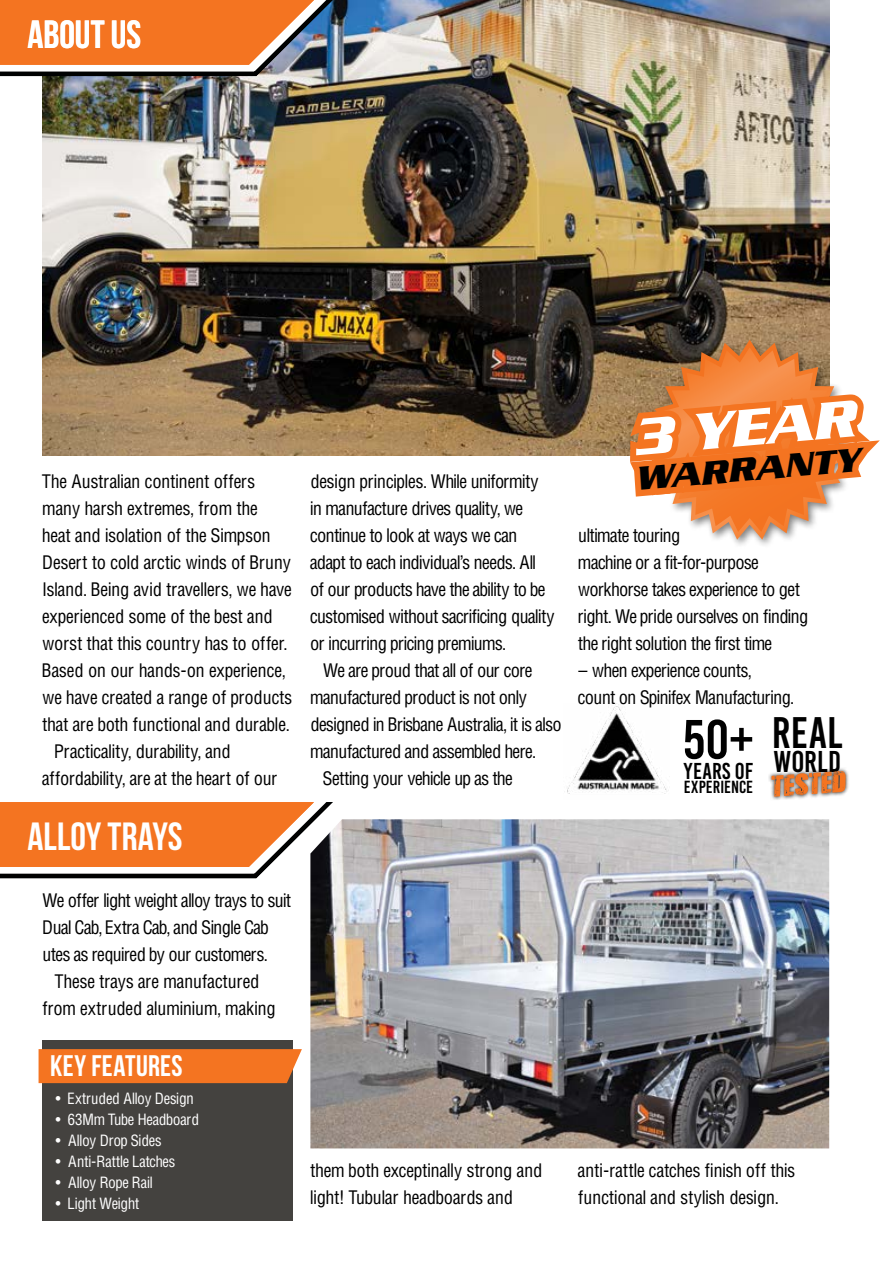
<style>
.page{position:relative;width:893px;height:1263px;background:#fff}
.page>*{position:absolute;margin:0;border:0;box-sizing:border-box;transform-origin:0 0}
.t1{font:55.35px "Bebas Kai";color:#000}
.t2{font:italic 700 54px "Serpentine D";color:#fff}
.t3{font:44.1px "Bebas Kai";color:#000}
.t4{font:39.3px "Bebas Neue";color:#fff}
.t5{font:italic 700 34.05px "Serpentine D";color:#000}
.t6{font:30.15px "Bebas Kai";letter-spacing:.005em;color:#000}
.t7{font:29.7px "Bebas Neue";letter-spacing:.01em;color:#fff}
.t8{font:22.95px "Bebas Kai";letter-spacing:.01em;color:#000}
.t9{font:500 18px/27px "Context Cond S Si";letter-spacing:.01em;color:#000}
.t10{font:500 18px/27px "Context Cond S Si";letter-spacing:.03em;color:#000}
.t11{font:500 18px "Context Cond S Si";letter-spacing:-.01em;color:#000}
.t12{font:500 18px "Context Cond S Si";letter-spacing:.035em;color:#000}
.t13{font:17.55px "Bebas Kai";color:#000}
.t14{font:500 15px "Context Cond S Si";letter-spacing:.025em;color:#fff}
</style>
<div class="page">
<img style="left:43px;top:0;width:786px;height:456px">
<img style="left:455px;top:136px;width:425px;height:568px">
<div style="left:43px;top:1039px;width:250px;height:181px;background:#44423f"></div>
<div style="left:39px;top:1049px;width:263px;height:34px;background:#f47421"></div>
<img style="left:310px;top:819px;width:519px;height:329px">
<svg style="left:0;top:0;width:420px;height:78px;background:#c6845b"></svg>
<img style="left:567px;top:704px;width:102px;height:90px">
<div style="left:768px;top:767px;width:81px;height:33px;background:#000;opacity:.85"></div>
<svg style="left:771px;top:771px;width:75px;height:26px;background:#d19067"></svg>
<svg style="left:0;top:802px;width:352px;height:78px"></svg>
<h3 class="t4" style="left:28px;top:13px;width:115px">ABOUT US</h3>
<p class="t9" style="left:43px;top:468px;width:214px">The Australian continent offers</p>
<p class="t12" style="left:43px;top:497px;width:216px">many harsh extremes, from the</p>
<p class="t10" style="left:43px;top:522px;width:230px">heat and isolation of the Simpson</p>
<p class="t9" style="left:43px;top:549px;width:250px">Desert to cold arctic winds of Bruny</p>
<p class="t9" style="left:43px;top:576px;width:251px">Island. Being avid travellers, we have</p>
<p class="t10" style="left:43px;top:603px;width:231px">experienced some of the best and</p>
<p class="t9" style="left:43px;top:630px;width:246px">worst that this country has to offer.</p>
<p class="t9" style="left:43px;top:657px;width:244px">Based on our hands-on experience,</p>
<p class="t9" style="left:43px;top:684px;width:251px">we have created a range of products</p>
<p class="t9" style="left:43px;top:711px;width:248px">that are both functional and durable.</p>
<p class="t10" style="left:55px;top:738px;width:177px">Practicality, durability, and</p>
<p class="t10" style="left:43px;top:765px;width:237px">affordability, are at the heart of our</p>
<h3 class="t4" style="left:28px;top:815px;width:157px">ALLOY TRAYS</h3>
<p class="t9" style="left:43px;top:886px;width:250px">We offer light weight alloy trays to suit</p>
<p class="t9" style="left:43px;top:913px;width:227px">Dual Cab, Extra Cab, and Single Cab</p>
<p class="t9" style="left:43px;top:940px;width:226px">utes as required by our customers.</p>
<p class="t9" style="left:55px;top:967px;width:205px">These trays are manufactured</p>
<p class="t9" style="left:43px;top:994px;width:235px">from extruded aluminium, making</p>
<h3 class="t7" style="left:50px;top:1049px;width:134px">KEY FEATURES</h3>
<p class="t14" style="left:56px;top:1088px;width:140px">• Extruded Alloy Design</p>
<p class="t14" style="left:56px;top:1109px;width:145px">• 63Mm Tube Headboard</p>
<p class="t14" style="left:56px;top:1130px;width:107px">• Alloy Drop Sides</p>
<p class="t14" style="left:56px;top:1151px;width:121px">• Anti-Rattle Latches</p>
<p class="t14" style="left:56px;top:1172px;width:98px">• Alloy Rope Rail</p>
<p class="t14" style="left:56px;top:1193px;width:85px">• Light Weight</p>
<p class="t9" style="left:310px;top:468px;width:246px">design principles. While uniformity<br>in manufacture drives quality, we continue to look at ways we can adapt to each individual’s needs. All<br>of our products have the ability to be customised without sacrificing quality or incurring pricing premiums.</p>
<p class="t9" style="left:323px;top:657px;width:210px">We are proud that all of our core</p>
<p class="t11" style="left:310px;top:686px;width:218px">manufactured product is not only</p>
<p class="t9" style="left:310px;top:711px;width:252px">designed in Brisbane Australia, it is also</p>
<p class="t9" style="left:310px;top:738px;width:227px">manufactured and assembled here.</p>
<p class="t9" style="left:323px;top:765px;width:191px">Setting your vehicle up as the</p>
<h2 class="t2" style="left:631px;top:407px;width:226px;rotate:-5deg">3 YEAR</h2>
<h3 class="t5" style="left:635px;top:460px;width:226px;rotate:-5deg">WARRANTY</h3>
<p class="t9" style="left:578px;top:522px;width:231px">ultimate touring<br>machine or a fit-for-purpose workhorse takes experience to get right. We pride ourselves on finding the right solution the first time</p>
<p class="t9" style="left:578px;top:657px;width:217px">– when experience counts,<br>count on Spinifex Manufacturing.</p>
<h1 class="t1" style="left:683px;top:710px;width:72px">50+</h1>
<p class="t8" style="left:684px;top:759px;width:71px">YEARS OF</p>
<p class="t13" style="left:684px;top:777px;width:70px">EXPERIENCE</p>
<h3 class="t3" style="left:772px;top:709px;width:72px">REAL</h3>
<h3 class="t6" style="left:773px;top:745px;width:69px">WORLD</h3>
<p class="t10" style="left:310px;top:1156px;width:233px">them both exceptinally strong and light! Tubular headboards and</p>
<p class="t10" style="left:578px;top:1156px;width:218px">anti-rattle catches finish off this functional and stylish design.</p>
</div>
